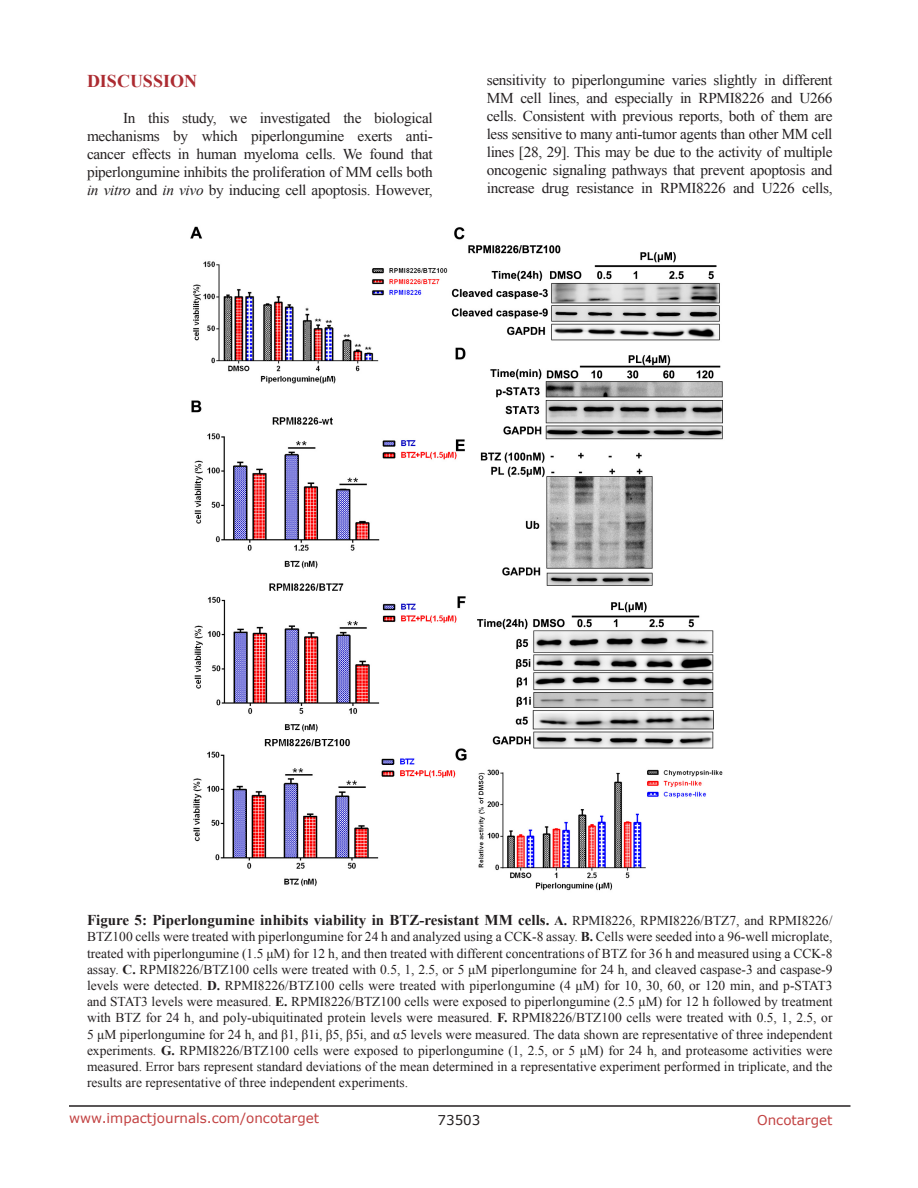
<style>
.page{position:relative;width:918px;height:1188px;background:#fff}
.page>*{position:absolute;margin:0;border:0;box-sizing:border-box;transform-origin:0 0}
.Heading{font:700 18px "Times New Roman";color:#ac2b31}
.BodyText{font:15px/18px "Times New Roman";letter-spacing:-.02em;color:#231f20;text-align:justify}
.figuretext{font:700 15px "Times New Roman";color:#231f20}
.figuretext-2{font:13.5px/16.2px "Times New Roman";color:#231f20;text-align:justify}
.t1{font:13.5px "Verdana";color:#c24141}
.t2{font:13.5px "Verdana";color:#231f20}
.s1{font-style:italic}
.s2{font-size:13.5px}
.s3{font-weight:400;font-size:13.5px}
.s4{font-weight:700}
</style>
<div class="page">
<hr style="left:69px;top:1105px;width:781px;height:2px;background:#231f20">
<img style="left:190px;top:226px;width:533px;height:665px">
<p class="Heading" style="left:87px;top:69px;width:112px">DISCUSSION</p>
<p class="BodyText" style="left:87px;top:109px;width:347px;text-indent:36px">In this study, we investigated the biological mechanisms by which piperlongumine exerts anti&shy;cancer effects in human myeloma cells. We found that piperlongumine inhibits the proliferation of MM cells both <span class="s1">in vitro</span> and <span class="s1">in vivo</span> by inducing cell apoptosis. However,</p>
<p class="BodyText" style="left:487px;top:71px;width:347px">sensitivity to piperlongumine varies slightly in different MM cell lines, and especially in RPMI8226 and U266 cells. Consistent with previous reports, both of them are less sensitive to many anti-tumor agents than other MM cell lines [28, 29]. This may be due to the activity of multiple oncogenic signaling pathways that prevent apoptosis and increase drug resistance in RPMI8226 and U226 cells,</p>
<p class="figuretext" style="left:87px;top:910px;width:747px">Figure 5: Piperlongumine inhibits viability in BTZ-resistant MM cells. <span class="s2">A.</span> <span class="s3">RPMI8226, RPMI8226/BTZ7, and RPMI8226/</span></p>
<p class="figuretext-2" style="left:87px;top:929px;width:747px">BTZ100 cells were treated with piperlongumine for 24 h and analyzed using a CCK-8 assay. <span class="s4">B.</span> Cells were seeded into a 96-well microplate, treated with piperlongumine (1.5 μM) for 12 h, and then treated with different concentrations of BTZ for 36 h and measured using a CCK-8 assay. <span class="s4">C.</span> RPMI8226/BTZ100 cells were treated with 0.5, 1, 2.5, or 5 μM piperlongumine for 24 h, and cleaved caspase-3 and caspase-9 levels were detected. <span class="s4">D.</span> RPMI8226/BTZ100 cells were treated with piperlongumine (4 μM) for 10, 30, 60, or 120 min, and p-STAT3 and STAT3 levels were measured. <span class="s4">E.</span> RPMI8226/BTZ100 cells were exposed to piperlongumine (2.5 μM) for 12 h followed by treatment with BTZ for 24 h, and poly-ubiquitinated protein levels were measured. <span class="s4">F.</span> RPMI8226/BTZ100 cells were treated with 0.5, 1, 2.5, or 5 μM piperlongumine for 24 h, and β1, β1i, β5, β5i, and α5 levels were measured. The data shown are representative of three independent experiments. <span class="s4">G.</span> RPMI8226/BTZ100 cells were exposed to piperlongumine (1, 2.5, or 5 μM) for 24 h, and proteasome activities were measured. Error bars represent standard deviations of the mean determined in a representative experiment performed in triplicate, and the results are representative of three independent experiments.</p>
<p class="t1" style="left:69px;top:1109px;width:252px">www.impactjournals.com/oncotarget</p>
<p class="t2" style="left:438px;top:1111px;width:44px">73503</p>
<p class="t1" style="left:757px;top:1111px;width:77px">Oncotarget</p>
</div>
